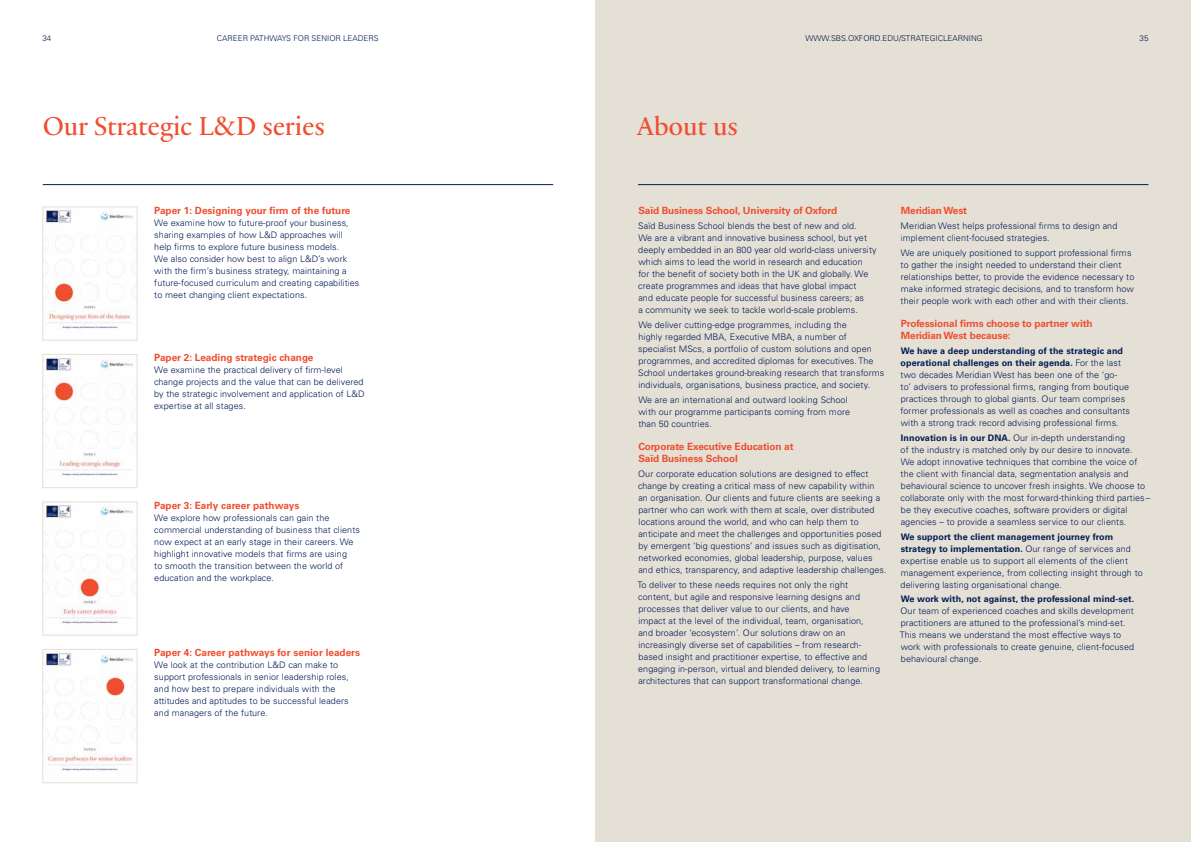
<style>
.page{position:relative;width:1191px;height:842px;background:#fff}
.page>*{position:absolute;margin:0;border:0;box-sizing:border-box;transform-origin:0 0}
.t1{font:28px "Practice";letter-spacing:-.01em;color:#f04e30}
.t2{font:700 10px/12px "Univers LT Std";letter-spacing:-.01em;color:#f04e30}
.t3{font:300 9px/12px "Univers LT Std";letter-spacing:.01em;color:#001c54}
.t4{font:700 9px "Univers LT Std";letter-spacing:.01em;color:#001c54}
.t5{font:300 8px "Univers LT Std";color:#001c54}
.s1{font-weight:700}
</style>
<div class="page">
<div style="left:595px;top:0;width:596px;height:842px;background:#e5e0d6"></div>
<hr style="left:638px;top:184px;width:510px;height:1px;background:#001c54">
<hr style="left:43px;top:184px;width:510px;height:1px;background:#001c54">
<img style="left:45px;top:209px;width:88px;height:120px">
<div style="left:43px;top:207px;width:94px;height:133px;border:1px solid #e5e0d6"></div>
<img style="left:45px;top:356px;width:88px;height:120px">
<div style="left:43px;top:354px;width:94px;height:134px;border:1px solid #e5e0d6"></div>
<img style="left:45px;top:504px;width:88px;height:120px">
<div style="left:43px;top:502px;width:94px;height:133px;border:1px solid #e5e0d6"></div>
<img style="left:45px;top:651px;width:89px;height:120px">
<div style="left:43px;top:649px;width:94px;height:134px;border:1px solid #e5e0d6"></div>
<p class="t5" style="left:43px;top:34px;width:10px">34</p>
<p class="t5" style="left:217px;top:34px;width:163px">CAREER PATHWAYS FOR SENIOR LEADERS</p>
<p class="t5" style="left:805px;top:34px;width:179px">WWW.SBS.OXFORD.EDU/STRATEGICLEARNING</p>
<p class="t5" style="left:1139px;top:34px;width:10px">35</p>
<h1 class="t1" style="left:43px;top:108px;width:284px">Our Strategic L&amp;D series</h1>
<p class="t2" style="left:154px;top:205px;width:198px">Paper 1: Designing your firm of the future</p>
<p class="t3" style="left:154px;top:217px;width:207px">We examine how to future-proof your business, sharing examples of how L&amp;D approaches will help firms to explore future business models.<br>We also consider how best to align L&amp;D’s work with the firm’s business strategy, maintaining a future-focused curriculum and creating capabilities to meet changing client expectations.</p>
<p class="t2" style="left:154px;top:351px;width:161px">Paper 2: Leading strategic change</p>
<p class="t3" style="left:154px;top:363px;width:212px">We examine the practical delivery of firm-level change projects and the value that can be delivered by the strategic involvement and application of L&amp;D expertise at all stages.</p>
<p class="t2" style="left:154px;top:499px;width:146px">Paper 3: Early career pathways</p>
<p class="t3" style="left:154px;top:511px;width:207px">We explore how professionals can gain the commercial understanding of business that clients now expect at an early stage in their careers. We highlight innovative models that firms are using<br>to smooth the transition between the world of education and the workplace.</p>
<p class="t2" style="left:154px;top:647px;width:207px">Paper 4: Career pathways for senior leaders</p>
<p class="t3" style="left:154px;top:659px;width:196px">We look at the contribution L&amp;D can make to support professionals in senior leadership roles, and how best to prepare individuals with the attitudes and aptitudes to be successful leaders and managers of the future.</p>
<h1 class="t1" style="left:637px;top:108px;width:103px">About us</h1>
<p class="t2" style="left:638px;top:205px;width:200px">Saïd Business School, University of Oxford</p>
<p class="t3" style="left:638px;top:220px;width:240px">Saïd Business School blends the best of new and old.<br>We are a vibrant and innovative business school, but yet deeply embedded in an 800 year old world-class university which aims to lead the world in research and education<br>for the benefit of society both in the UK and globally. We create programmes and ideas that have global impact<br>and educate people for successful business careers; as<br>a community we seek to tackle world-scale problems.</p>
<p class="t3" style="left:638px;top:319px;width:248px">We deliver cutting-edge programmes, including the<br>highly regarded MBA, Executive MBA, a number of specialist MScs, a portfolio of custom solutions and open programmes, and accredited diplomas for executives. The School undertakes ground-breaking research that transforms individuals, organisations, business practice, and society.</p>
<p class="t3" style="left:638px;top:393px;width:213px">We are an international and outward looking School with our programme participants coming from more than 50 countries.</p>
<p class="t2" style="left:638px;top:441px;width:157px">Corporate Executive Education at<br>Saïd Business School</p>
<p class="t3" style="left:638px;top:468px;width:250px">Our corporate education solutions are designed to effect change by creating a critical mass of new capability within<br>an organisation. Our clients and future clients are seeking a partner who can work with them at scale, over distributed locations around the world, and who can help them to anticipate and meet the challenges and opportunities posed by emergent ‘big questions’ and issues such as digitisation, networked economies, global leadership, purpose, values and ethics, transparency, and adaptive leadership challenges.</p>
<p class="t3" style="left:637px;top:578px;width:244px">To deliver to these needs requires not only the right content, but agile and responsive learning designs and processes that deliver value to our clients, and have<br>impact at the level of the individual, team, organisation,<br>and broader ‘ecosystem’. Our solutions draw on an increasingly diverse set of capabilities – from research&shy;based insight and practitioner expertise, to effective and engaging in-person, virtual and blended delivery, to learning architectures that can support transformational change.</p>
<p class="t2" style="left:901px;top:205px;width:68px">Meridian West</p>
<p class="t3" style="left:900px;top:220px;width:218px">Meridian West helps professional firms to design and implement client-focused strategies.</p>
<p class="t3" style="left:900px;top:247px;width:235px">We are uniquely positioned to support professional firms to gather the insight needed to understand their client relationships better, to provide the evidence necessary to make informed strategic decisions, and to transform how their people work with each other and with their clients.</p>
<p class="t2" style="left:901px;top:318px;width:193px">Professional firms choose to partner with<br>Meridian West because:</p>
<p class="t3" style="left:900px;top:345px;width:231px"><span class="s1">We have a deep understanding of the strategic and operational challenges on their agenda.</span> For the last two decades Meridian West has been one of the ‘go-<br>to’ advisers to professional firms, ranging from boutique practices through to global giants. Our team comprises former professionals as well as coaches and consultants with a strong track record advising professional firms.</p>
<p class="t3" style="left:900px;top:432px;width:251px"><span class="s1">Innovation is in our DNA.</span> Our in-depth understanding<br>of the industry is matched only by our desire to innovate.<br>We adopt innovative techniques that combine the voice of the client with financial data, segmentation analysis and behavioural science to uncover fresh insights. We choose to collaborate only with the most forward-thinking third parties– be they executive coaches, software providers or digital agencies – to provide a seamless service to our clients.</p>
<p class="t3" style="left:900px;top:530px;width:244px"><span class="s1">We support the client management journey from strategy to implementation.</span> Our range of services and expertise enable us to support all elements of the client management experience, from collecting insight through to delivering lasting organisational change.</p>
<p class="t4" style="left:900px;top:594px;width:235px">We work with, not against, the professional mind-set.</p>
<p class="t3" style="left:899px;top:605px;width:236px">Our team of experienced coaches and skills development practitioners are attuned to the professional’s mind-set.<br>This means we understand the most effective ways to work with professionals to create genuine, client-focused behavioural change.</p>
</div>
